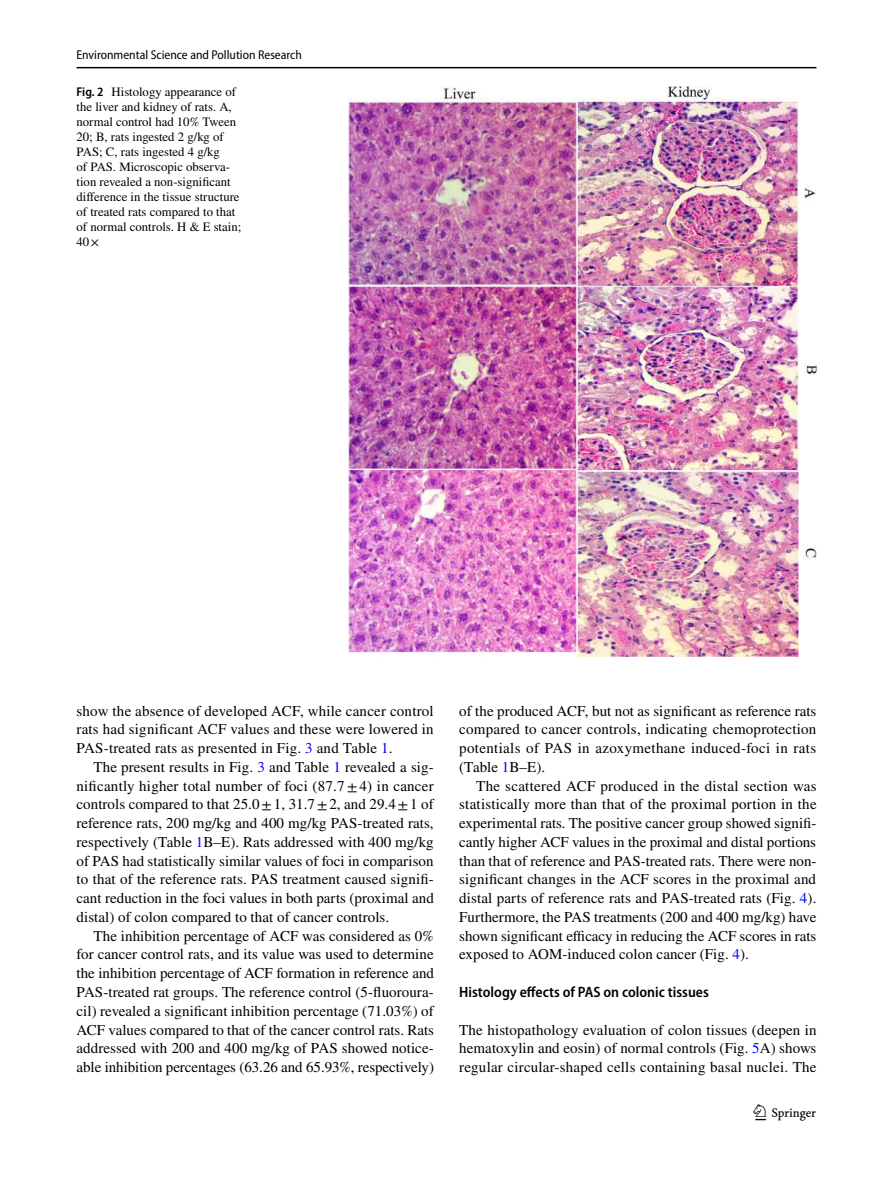
<style>
.page{position:relative;width:893px;height:1187px;background:#fff}
.page>*{position:absolute;margin:0;border:0;box-sizing:border-box;transform-origin:0 0}
.t1{font:22.5px "Springnew Regular 3";color:#000}
.t2{font:15px/18.8px "STIX";letter-spacing:.005em;color:#000;text-align:justify}
.t3{font:600 semi-condensed 15px "Myriad Pro";color:#000}
.t4{font:12.75px/15px "STIX";color:#000}
.t5{font:semi-condensed 12.75px "Myriad Pro";color:#000}
.s1{font-family:"Myriad Pro";font-weight:600;font-stretch:semi-condensed}
.s2{color:#00f}
</style>
<div class="page">
<hr style="left:77px;top:67px;width:739px;height:1px;background:#000">
<img style="left:349px;top:87px;width:467px;height:570px">
<p class="t5" style="left:77px;top:48px;width:227px">Environmental Science and Pollution Research</p>
<p class="t4" style="left:77px;top:85px;width:166px"><span class="s1">Fig. 2</span> Histology appearance of the liver and kidney of rats. A, normal control had 10% Tween<br>20; B, rats ingested 2 g/kg of<br>PAS; C, rats ingested 4 g/kg<br>of PAS. Microscopic observa&shy;tion revealed a non-significant difference in the tissue structure of treated rats compared to that of normal controls. H &amp; E stain;<br>40×</p>
<p class="t2" style="left:77px;top:702px;width:359px">show the absence of developed ACF, while cancer control rats had significant ACF values and these were lowered in PAS-treated rats as presented in Fig. <span class="s2">3</span> and Table <span class="s2">1</span>.</p>
<p class="t2" style="left:77px;top:758px;width:359px;text-indent:17px">The present results in Fig. <span class="s2">3</span> and Table <span class="s2">1</span> revealed a sig&shy;nificantly higher total number of foci (87.7±4) in cancer controls compared to that 25.0±1, 31.7±2, and 29.4±1 of reference rats, 200 mg/kg and 400 mg/kg PAS-treated rats, respectively (Table <span class="s2">1</span>B–E). Rats addressed with 400 mg/kg of PAS had statistically similar values of foci in comparison to that of the reference rats. PAS treatment caused signifi&shy;cant reduction in the foci values in both parts (proximal and distal) of colon compared to that of cancer controls.</p>
<p class="t2" style="left:77px;top:927px;width:359px;text-indent:17px">The inhibition percentage of ACF was considered as 0% for cancer control rats, and its value was used to determine the inhibition percentage of ACF formation in reference and PAS-treated rat groups. The reference control (5-fluoroura&shy;cil) revealed a significant inhibition percentage (71.03%) of ACF values compared to that of the cancer control rats. Rats addressed with 200 and 400 mg/kg of PAS showed notice&shy;able inhibition percentages (63.26 and 65.93%, respectively)</p>
<p class="t2" style="left:459px;top:702px;width:359px">of the produced ACF, but not as significant as reference rats compared to cancer controls, indicating chemoprotection potentials of PAS in azoxymethane induced-foci in rats (Table <span class="s2">1</span>B–E).</p>
<p class="t2" style="left:459px;top:777px;width:359px;text-indent:17px">The scattered ACF produced in the distal section was statistically more than that of the proximal portion in the experimental rats. The positive cancer group showed signifi&shy;cantly higher ACF values in the proximal and distal portions than that of reference and PAS-treated rats. There were non&shy;significant changes in the ACF scores in the proximal and distal parts of reference rats and PAS-treated rats (Fig. <span class="s2">4</span>).<br>Furthermore, the PAS treatments (200 and 400 mg/kg) have shown significant efficacy in reducing the ACF scores in rats exposed to AOM-induced colon cancer (Fig. <span class="s2">4</span>).</p>
<p class="t3" style="left:459px;top:983px;width:251px">Histology effects of PAS on colonic tissues</p>
<p class="t2" style="left:459px;top:1021px;width:359px">The histopathology evaluation of colon tissues (deepen in hematoxylin and eosin) of normal controls (Fig. <span class="s2">5</span>A) shows regular circular-shaped cells containing basal nuclei. The</p>
<h1 class="t1" style="left:755px;top:1104px;width:62px">1 3</h1>
</div>
